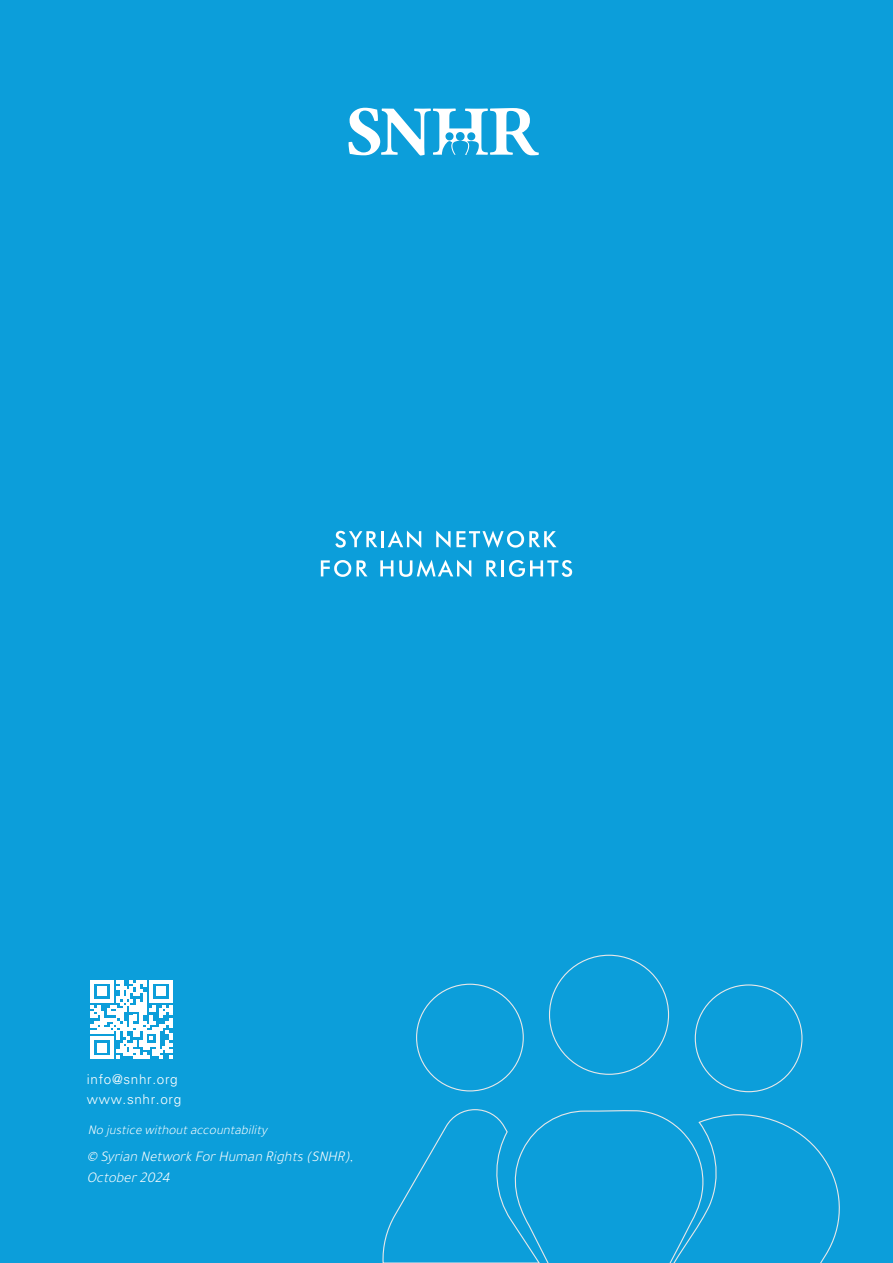
<style>
.page{position:relative;width:893px;height:1263px;background:#0c9eda}
.page>*{position:absolute;margin:0;border:0;box-sizing:border-box;transform-origin:0 0}
.t1{font:italic 300 14.85px "Tajawal";color:#fff}
.t2{font:italic 300 13.5px "Tajawal";color:#fff}
.t3{font:300 13.5px/19.5px "Univers LT Std";letter-spacing:.05em;color:#fff}
</style>
<div class="page">
<svg style="left:335px;top:531px;width:42px;height:17px"></svg>
<hr style="left:381px;top:531px;width:3px;height:16px;background:#fff">
<svg style="left:388px;top:530px;width:33px;height:18px"></svg>
<svg style="left:436px;top:530px;width:120px;height:18px"></svg>
<svg style="left:90px;top:560px;width:483px;height:499px"></svg>
<svg style="left:349px;top:108px;width:190px;height:47px"></svg>
<svg style="left:382px;top:954px;width:458px;height:309px"></svg>
<p class="t3" style="left:87px;top:1069px;width:96px">info@snhr.org www.snhr.org</p>
<p class="t2" style="left:88px;top:1120px;width:185px">No justice without accountability</p>
<p class="t1" style="left:87px;top:1147px;width:263px">© Syrian Network For Human Rights SNHR</p>
<p class="t1" style="left:306px;top:1147px;width:11px">(</p>
<p class="t1" style="left:345px;top:1147px;width:14px">,(</p>
<p class="t1" style="left:87px;top:1167px;width:89px">October 2024</p>
</div>
